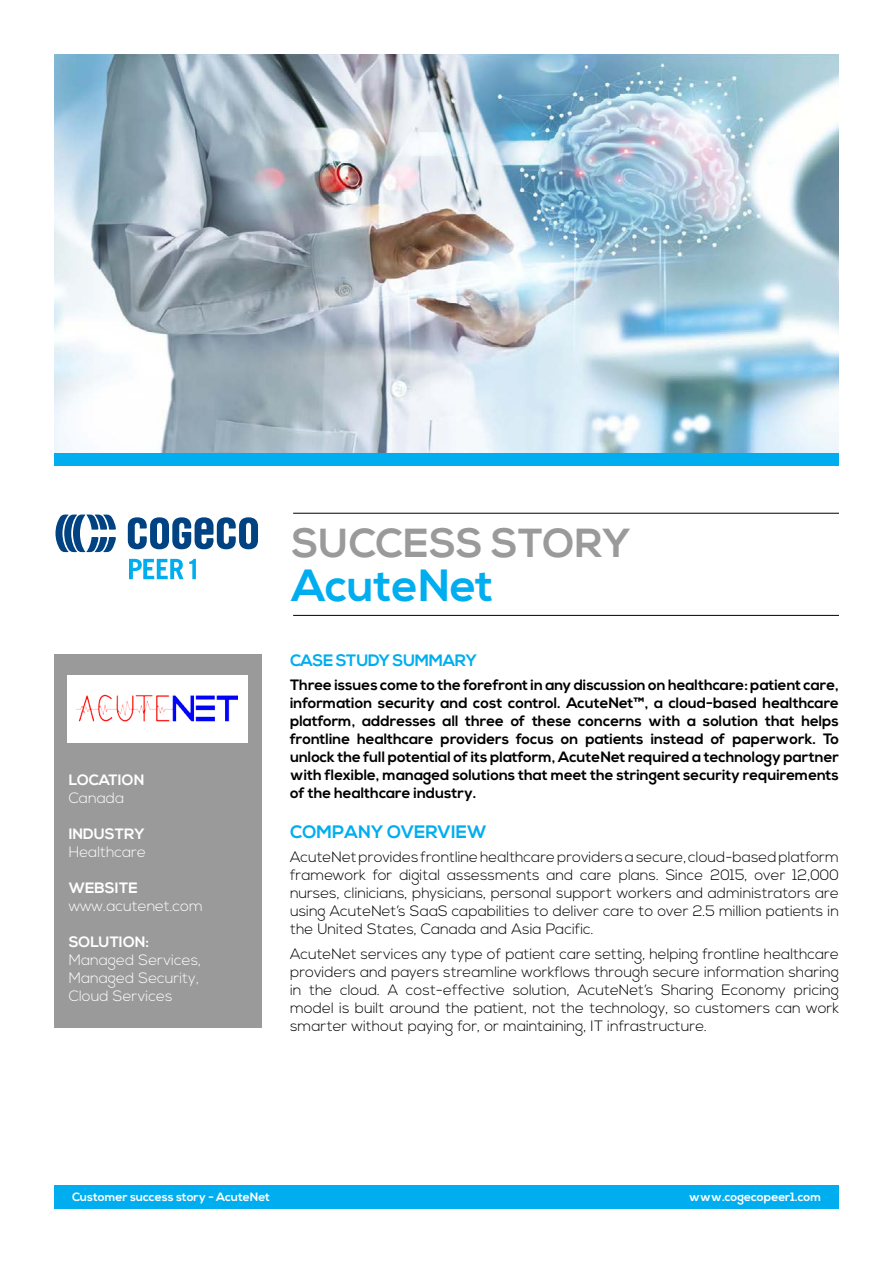
<style>
.page{position:relative;width:893px;height:1263px;background:#fff}
.page>*{position:absolute;margin:0;border:0;box-sizing:border-box;transform-origin:0 0}
.t1{font:700 45px "Nexa";color:#00aeef}
.t2{font:700 40.5px "Nexa";color:#9a9a9b}
.t3{font:700 18px "Nexa";color:#00aeef}
.t4{font:700 16.5px "Nexa";letter-spacing:-.025em;color:#00aeef}
.t5{font:300 15px/18px "Nexa";color:#000;text-align:justify}
.t6{font:700 15px/18px "Nexa";color:#000;text-align:justify}
.t7{font:300 15px/18px "Nexa";color:#fff}
.t8{font:700 15px "Nexa";color:#fff}
.t9{font:700 12px "Nexa";color:#fff}
</style>
<div class="page">
<div style="left:54px;top:1185px;width:785px;height:24px;background:#00aeef"></div>
<img style="left:55px;top:54px;width:784px;height:400px">
<svg style="left:129px;top:559px;width:67px;height:20px"></svg>
<svg style="left:56px;top:514px;width:60px;height:38px"></svg>
<svg style="left:128px;top:517px;width:130px;height:32px"></svg>
<div style="left:54px;top:654px;width:207px;height:373px;background:#9a9a9b"></div>
<div style="left:55px;top:454px;width:784px;height:12px;background:#00aeef"></div>
<hr style="left:293px;top:513px;width:546px;height:1px;background:#000">
<hr style="left:293px;top:615px;width:546px;height:1px;background:#000">
<div style="left:67px;top:675px;width:181px;height:67px;background:#fff"></div>
<img style="left:76px;top:695px;width:162px;height:26px">
<p class="t8" style="left:69px;top:771px;width:77px">LOCATION</p>
<p class="t7" style="left:69px;top:789px;width:57px">Canada</p>
<p class="t8" style="left:69px;top:825px;width:77px">INDUSTRY</p>
<p class="t7" style="left:69px;top:843px;width:79px">Healthcare</p>
<p class="t8" style="left:69px;top:879px;width:71px">WEBSITE</p>
<p class="t7" style="left:69px;top:897px;width:136px">www.acutenet.com</p>
<p class="t8" style="left:69px;top:933px;width:82px">SOLUTION:</p>
<p class="t7" style="left:69px;top:951px;width:134px">Managed Services,<br>Managed Security,<br>Cloud Services</p>
<h2 class="t2" style="left:292px;top:520px;width:340px">SUCCESS STORY</h2>
<h1 class="t1" style="left:292px;top:559px;width:203px">AcuteNet</h1>
<p class="t4" style="left:290px;top:651px;width:188px">CASE STUDY SUMMARY</p>
<p class="t6" style="left:290px;top:676px;width:550px">Three issues come to the forefront in any discussion on healthcare: patient care, information security and cost control. AcuteNet™, a cloud-based healthcare platform, addresses all three of these concerns with a solution that helps frontline healthcare providers focus on patients instead of paperwork. To unlock the full potential of its platform, AcuteNet required a technology partner with flexible, managed solutions that meet the stringent security requirements of the healthcare industry.</p>
<p class="t3" style="left:290px;top:821px;width:198px">COMPANY OVERVIEW</p>
<p class="t5" style="left:290px;top:848px;width:550px">AcuteNet provides frontline healthcare providers a secure, cloud-based platform framework for digital assessments and care plans. Since 2015, over 12,000 nurses, clinicians, physicians, personal support workers and administrators are using AcuteNet’s SaaS capabilities to deliver care to over 2.5 million patients in the United States, Canada and Asia Pacific.</p>
<p class="t5" style="left:290px;top:946px;width:550px">AcuteNet services any type of patient care setting, helping frontline healthcare providers and payers streamline workflows through secure information sharing in the cloud. A cost-effective solution, AcuteNet’s Sharing Economy pricing model is built around the patient, not the technology, so customers can work smarter without paying for, or maintaining, IT infrastructure.</p>
<p class="t9" style="left:72px;top:1189px;width:200px">Customer success story - AcuteNet</p>
<p class="t9" style="left:689px;top:1189px;width:133px">www.cogecopeer1.com</p>
</div>
